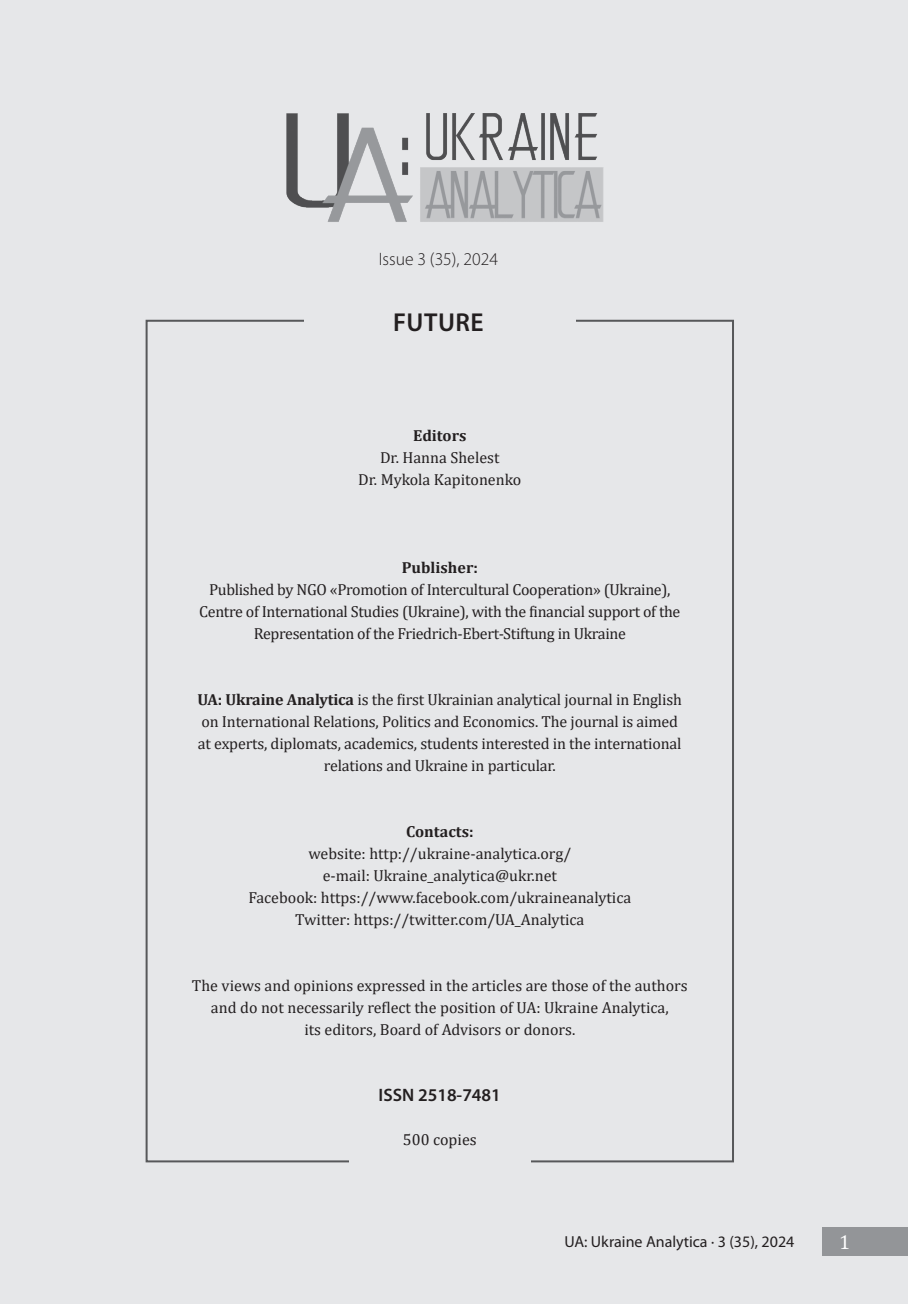
<style>
.page{position:relative;width:908px;height:1304px;background:#fff}
.page>*{position:absolute;margin:0;border:0;box-sizing:border-box;transform-origin:0 0}
.t1{font:600 26px "Myriad Pro";letter-spacing:.02em;color:#231f20}
.t2{font:20px "Cambria";color:#fff}
.t3{font:300 18px "Myriad Pro";color:#231f20}
.t4{font:600 18px "Myriad Pro";color:#231f20}
.t5{font:16px/22px "Cambria";letter-spacing:-.01em;color:#231f20;text-align:center}
.t6{font:16px "Myriad Pro";color:#231f20}
.t7{font:700 16px "Cambria";color:#231f20}
.s1{font-weight:700}
</style>
<div class="page">
<div style="left:0;top:0;width:907px;height:1304px;background:#e6e7e9"></div>
<div style="left:822px;top:1227px;width:85px;height:28px;background:#939598"></div>
<img style="left:286px;top:113px;width:318px;height:109px">
<p class="t3" style="left:378px;top:249px;width:121px">Issue 3 (35), 2024</p>
<h1 class="t1" style="left:393px;top:306px;width:92px">FUTURE</h1>
<p class="t7" style="left:413px;top:425px;width:55px">Editors</p>
<p class="t5" style="left:358px;top:447px;width:164px">Dr. Hanna Shelest<br>Dr. Mykola Kapitonenko</p>
<p class="t7" style="left:401px;top:557px;width:78px">Publisher:</p>
<p class="t5" style="left:199px;top:579px;width:482px">Published by NGO «Promotion of Intercultural Cooperation» (Ukraine),<br>Centre of International Studies (Ukraine), with the financial support of the<br>Representation of the Friedrich-Ebert-Stiftung in Ukraine</p>
<p class="t5" style="left:197px;top:689px;width:485px"><span class="s1">UA: Ukraine Analytica</span> is the first Ukrainian analytical journal in English on International Relations, Politics and Economics. The journal is aimed at experts, diplomats, academics, students interested in the international relations and Ukraine in particular.</p>
<p class="t7" style="left:406px;top:821px;width:69px">Contacts:</p>
<p class="t5" style="left:248px;top:843px;width:384px">website: http://ukraine-analytica.org/<br>e-mail: Ukraine_analytica@ukr.net<br>Facebook: https://www.facebook.com/ukraineanalytica Twitter: https://twitter.com/UA_Analytica</p>
<p class="t5" style="left:192px;top:975px;width:497px">The views and opinions expressed in the articles are those of the authors and do not necessarily reflect the position of UA: Ukraine Analytica,<br>its editors, Board of Advisors or donors.</p>
<p class="t4" style="left:378px;top:1084px;width:124px">ISSN 2518-7481</p>
<p class="t5" style="left:403px;top:1129px;width:75px">500 copies</p>
<p class="t6" style="left:564px;top:1232px;width:231px">UA: Ukraine Analytica · 3 (35), 2024</p>
<p class="t2" style="left:838px;top:1230px;width:13px">1</p>
</div>
